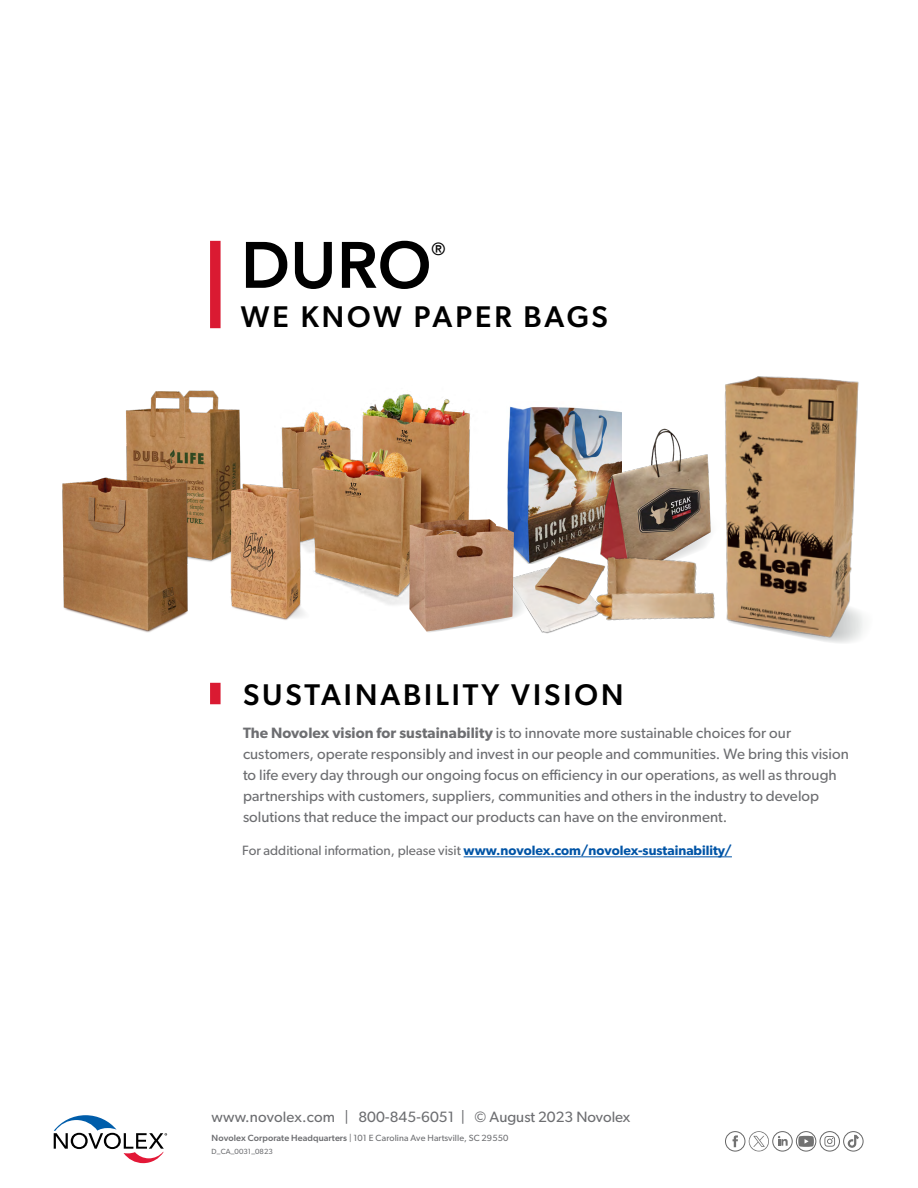
<style>
.page{position:relative;width:918px;height:1188px;background:#fff}
.page>*{position:absolute;margin:0;border:0;box-sizing:border-box;transform-origin:0 0}
.t1{font:800 64.8px "Avenir";color:#000}
.t2{font:500 30px "Gibson";letter-spacing:.1em;color:#000}
.t3{font:500 17.55px "Avenir";color:#000}
.t4{font:15px/21px "Gibson";letter-spacing:.005em;color:#6d6e71}
.t5{font:600 13.5px "Gibson";color:#0054a6}
.t6{font:9px "Gibson";letter-spacing:.01em;color:#6d6e71}
.t7{font:7.5px "Gibson";letter-spacing:.01em;color:#6d6e71}
.s1{font-weight:600}
.s2{font-weight:400;color:#6d6e71}
.s3{font-weight:500}
</style>
<div class="page">
<div style="left:210px;top:241px;width:11px;height:87px;background:#da1a32"></div>
<div style="left:210px;top:683px;width:11px;height:21px;background:#da1a32"></div>
<svg style="left:54px;top:1115px;width:113px;height:48px"></svg>
<hr style="left:464px;top:857px;width:268px;height:1px;background:#0054a6">
<img style="left:523px;top:407px;width:99px;height:149px">
<img style="left:584px;top:422px;width:127px;height:134px">
<img style="left:281px;top:394px;width:242px;height:211px">
<img style="left:126px;top:390px;width:115px;height:172px">
<img style="left:62px;top:467px;width:138px;height:166px">
<img style="left:226px;top:476px;width:84px;height:144px">
<img style="left:514px;top:556px;width:74px;height:78px">
<img style="left:724px;top:376px;width:139px;height:267px">
<svg style="left:514px;top:583px;width:17px;height:39px"></svg>
<img style="left:409px;top:519px;width:105px;height:113px">
<img style="left:588px;top:545px;width:137px;height:95px">
<div style="left:796px;top:1131px;width:20px;height:20px;border:1px solid #666;border-radius:10px"></div>
<svg style="left:798px;top:1136px;width:16px;height:11px"></svg>
<div style="left:772px;top:1131px;width:21px;height:20px;border:1px solid #666;border-radius:10px"></div>
<svg style="left:778px;top:1136px;width:10px;height:10px"></svg>
<div style="left:725px;top:1131px;width:20px;height:20px;border:1px solid #666;border-radius:10px"></div>
<svg style="left:733px;top:1135px;width:5px;height:12px"></svg>
<div style="left:820px;top:1131px;width:20px;height:20px;border:1px solid #666;border-radius:50%"></div>
<svg style="left:824px;top:1136px;width:11px;height:11px"></svg>
<div style="left:843px;top:1131px;width:20px;height:20px;border:1px solid #666;border-radius:50%"></div>
<svg style="left:848px;top:1135px;width:11px;height:13px"></svg>
<svg style="left:749px;top:1131px;width:20px;height:20px"></svg>
<h1 class="t1" style="left:241px;top:215px;width:192px">DURO</h1>
<p class="t3" style="left:432px;top:234px;width:15px">®</p>
<h2 class="t2" style="left:241px;top:299px;width:369px">WE KNOW PAPER BAGS</h2>
<h2 class="t2" style="left:243px;top:676px;width:382px">SUSTAINABILITY VISION</h2>
<p class="t4" style="left:243px;top:722px;width:607px"><span class="s1">The Novolex vision for sustainability</span> is to innovate more sustainable choices for our customers, operate responsibly and invest in our people and communities. We bring this vision to life every day through our ongoing focus on efficiency in our operations, as well as through partnerships with customers, suppliers, communities and others in the industry to develop solutions that reduce the impact our products can have on the environment.</p>
<p class="t5" style="left:242px;top:842px;width:491px"><span class="s2">For additional information, please visit</span> www.novolex.com/novolex-sustainability/</p>
<p class="t4" style="left:212px;top:1106px;width:420px">www.novolex.com | 800-845-6051 | © August 2023 Novolex</p>
<p class="t6" style="left:212px;top:1132px;width:298px"><span class="s3">Novolex Corporate Headquarters</span> | 101 E Carolina Ave Hartsville, SC 29550</p>
<p class="t7" style="left:212px;top:1147px;width:63px">D_CA_0031_0823</p>
</div>
